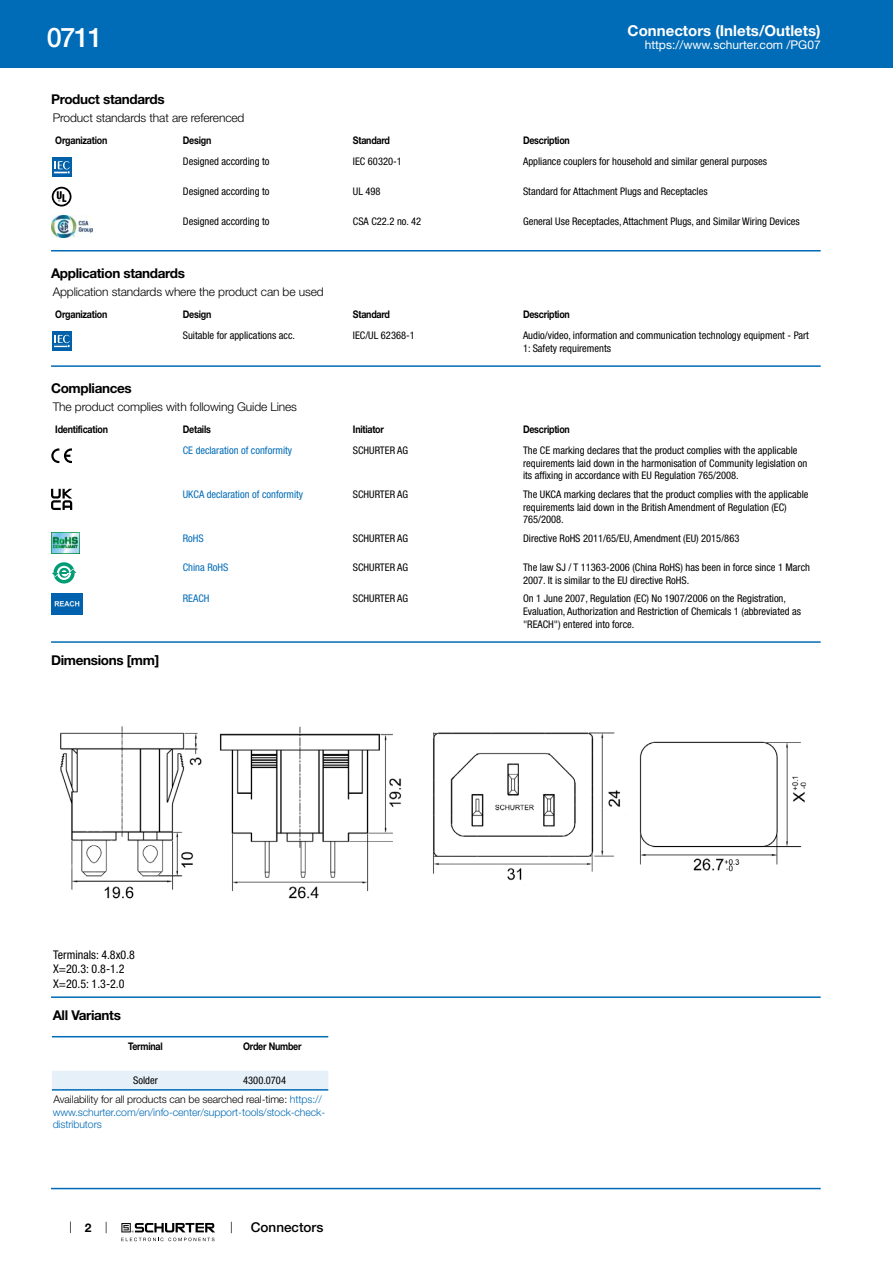
<style>
.page{position:relative;width:893px;height:1263px;background:#fff}
.page>*{position:absolute;margin:0;border:0;box-sizing:border-box;transform-origin:0 0}
.t1{font:500 27px "Helvetica Neue LT";color:#fff}
.t2{font:700 15px "Helvetica Neue LT";color:#fff}
.t3{font:700 13.5px "Helvetica Neue LT";letter-spacing:-.025em;color:#000}
.t4{font:500 13.5px "Helvetica Neue LT";color:#000}
.t5{font:300 12px "Helvetica Neue LT";letter-spacing:-.01em;color:#000}
.t6{font:condensed 12px/14.4px "Helvetica Neue LT";color:#000}
.t7{font:12px "Helvetica Neue LT";color:#fff}
.t8{font:700 12px "Helvetica Neue LT";color:#000}
.t9{font:condensed 10.5px/12.6px "Helvetica Neue LT";color:#000}
.t10{font:700 10.5px "Helvetica Neue LT";letter-spacing:-.025em;color:#000;scale:.85 1}
.t11{font:condensed 10.5px "Helvetica Neue LT";color:#006bb6}
.t12{font:300 10.5px/12.6px "Helvetica Neue LT";letter-spacing:-.01em;color:#006bb6}
.t13{font:300 10.5px/19px "Helvetica Neue LT";letter-spacing:-.01em;color:#000}
.s1{font-weight:400;font-stretch:condensed}
.s2{color:#006bb6}
</style>
<div class="page">
<svg style="left:70px;top:1221px;width:1px;height:12px"></svg>
<svg style="left:121px;top:1223px;width:94px;height:18px"></svg>
<div style="left:0;top:0;width:893px;height:68px;background:#006bb6"></div>
<svg style="left:52px;top:157px;width:20px;height:20px"></svg>
<div style="left:52px;top:157px;width:19px;height:19px;background:#0060a9"></div>
<svg style="left:54px;top:161px;width:16px;height:13px"></svg>
<svg style="left:51px;top:186px;width:21px;height:21px"></svg>
<svg style="left:52px;top:187px;width:19px;height:19px"></svg>
<img style="left:51px;top:216px;width:42px;height:21px">
<hr style="left:51px;top:250px;width:770px;height:1px;background:#006bb6">
<svg style="left:52px;top:331px;width:20px;height:20px"></svg>
<div style="left:52px;top:331px;width:19px;height:19px;background:#0060a9"></div>
<svg style="left:54px;top:335px;width:16px;height:13px"></svg>
<hr style="left:51px;top:365px;width:770px;height:2px;background:#006bb6">
<svg style="left:51px;top:448px;width:21px;height:15px"></svg>
<svg style="left:51px;top:489px;width:21px;height:21px"></svg>
<img style="left:51px;top:532px;width:29px;height:22px">
<svg style="left:53px;top:562px;width:22px;height:21px"></svg>
<svg style="left:57px;top:566px;width:14px;height:14px"></svg>
<svg style="left:52px;top:568px;width:25px;height:9px"></svg>
<img style="left:51px;top:593px;width:32px;height:22px">
<hr style="left:51px;top:641px;width:770px;height:2px;background:#006bb6">
<img style="left:60px;top:726px;width:747px;height:173px">
<hr style="left:51px;top:996px;width:770px;height:2px;background:#006bb6">
<svg style="left:52px;top:1037px;width:276px;height:54px"></svg>
<hr style="left:52px;top:1036px;width:187px;height:1px;background:#006bb6">
<hr style="left:239px;top:1036px;width:89px;height:1px;background:#006bb6">
<hr style="left:52px;top:1089px;width:187px;height:1px;background:#006bb6">
<hr style="left:239px;top:1089px;width:89px;height:1px;background:#006bb6">
<hr style="left:51px;top:1188px;width:770px;height:1px;background:#006bb6">
<h1 class="t1" style="left:47px;top:21px;width:57px">0711</h1>
<h2 class="t2" style="left:628px;top:21px;width:195px">Connectors (Inlets/Outlets)</h2>
<p class="t7" style="left:645px;top:38px;width:178px">https://www.schurter.com /PG07</p>
<p class="t3" style="left:51px;top:91px;width:115px">Product standards</p>
<p class="t5" style="left:53px;top:110px;width:193px">Product standards that are referenced</p>
<p class="t10" style="left:55px;top:134px;width:63px">Organization</p>
<p class="t10" style="left:183px;top:134px;width:35px">Design</p>
<p class="t10" style="left:353px;top:134px;width:45px">Standard</p>
<p class="t10" style="left:523px;top:134px;width:57px">Description</p>
<p class="t9" style="left:183px;top:155px;width:88px">Designed according to</p>
<p class="t9" style="left:353px;top:155px;width:50px">IEC 60320-1</p>
<p class="t9" style="left:523px;top:155px;width:245px">Appliance couplers for household and similar general purposes</p>
<p class="t9" style="left:183px;top:185px;width:88px">Designed according to</p>
<p class="t9" style="left:353px;top:185px;width:29px">UL 498</p>
<p class="t9" style="left:523px;top:185px;width:186px">Standard for Attachment Plugs and Receptacles</p>
<p class="t9" style="left:183px;top:215px;width:88px">Designed according to</p>
<p class="t9" style="left:353px;top:215px;width:70px">CSA C22.2 no. 42</p>
<p class="t9" style="left:523px;top:215px;width:278px">General Use Receptacles, Attachment Plugs, and Similar Wiring Devices</p>
<p class="t3" style="left:51px;top:264px;width:135px">Application standards</p>
<p class="t5" style="left:53px;top:284px;width:272px">Application standards where the product can be used</p>
<p class="t10" style="left:55px;top:307px;width:63px">Organization</p>
<p class="t10" style="left:183px;top:307px;width:35px">Design</p>
<p class="t10" style="left:353px;top:307px;width:45px">Standard</p>
<p class="t10" style="left:523px;top:307px;width:57px">Description</p>
<p class="t9" style="left:183px;top:329px;width:114px">Suitable for applications acc.</p>
<p class="t9" style="left:353px;top:329px;width:63px">IEC/UL 62368-1</p>
<p class="t9" style="left:523px;top:329px;width:287px">Audio/video, information and communication technology equipment - Part<br>1: Safety requirements</p>
<p class="t3" style="left:51px;top:380px;width:82px">Compliances</p>
<p class="t5" style="left:53px;top:399px;width:246px">The product complies with following Guide Lines</p>
<p class="t10" style="left:55px;top:423px;width:64px">Identification</p>
<p class="t10" style="left:183px;top:423px;width:35px">Details</p>
<p class="t10" style="left:353px;top:423px;width:38px">Initiator</p>
<p class="t10" style="left:523px;top:423px;width:57px">Description</p>
<p class="t11" style="left:183px;top:444px;width:111px">CE declaration of conformity</p>
<p class="t9" style="left:353px;top:444px;width:57px">SCHURTER AG</p>
<p class="t9" style="left:523px;top:444px;width:286px">The CE marking declares that the product complies with the applicable requirements laid down in the harmonisation of Community legislation on its affixing in accordance with EU Regulation 765/2008.</p>
<p class="t11" style="left:183px;top:488px;width:122px">UKCA declaration of conformity</p>
<p class="t9" style="left:353px;top:488px;width:57px">SCHURTER AG</p>
<p class="t9" style="left:523px;top:488px;width:287px">The UKCA marking declares that the product complies with the applicable requirements laid down in the British Amendment of Regulation (EC)<br>765/2008.</p>
<p class="t11" style="left:183px;top:532px;width:22px">RoHS</p>
<p class="t9" style="left:353px;top:531px;width:57px">SCHURTER AG</p>
<p class="t9" style="left:523px;top:531px;width:218px">Directive RoHS 2011/65/EU, Amendment (EU) 2015/863</p>
<p class="t11" style="left:183px;top:562px;width:47px">China RoHS</p>
<p class="t9" style="left:353px;top:561px;width:57px">SCHURTER AG</p>
<p class="t9" style="left:523px;top:561px;width:289px">The law SJ / T 11363-2006 (China RoHS) has been in force since 1 March<br>2007. It is similar to the EU directive RoHS.</p>
<p class="t11" style="left:183px;top:593px;width:28px">REACH</p>
<p class="t9" style="left:353px;top:592px;width:57px">SCHURTER AG</p>
<p class="t9" style="left:523px;top:592px;width:279px">On 1 June 2007, Regulation (EC) No 1907/2006 on the Registration,<br>Evaluation, Authorization and Restriction of Chemicals 1 (abbreviated as "REACH") entered into force.</p>
<p class="t3" style="left:51px;top:651px;width:110px">Dimensions [mm]</p>
<p class="t6" style="left:53px;top:947px;width:83px">Terminals: 4.8x0.8<br>X=20.3: 0.8-1.2<br>X=20.5: 1.3-2.0</p>
<p class="t3" style="left:53px;top:1006px;width:70px">All Variants</p>
<p class="t10" style="left:128px;top:1040px;width:42px">Terminal</p>
<p class="t10" style="left:243px;top:1040px;width:70px">Order Number</p>
<p class="t9" style="left:133px;top:1074px;width:26px">Solder</p>
<p class="t13" style="left:54px;top:1070px;width:270px;text-indent:190px"><span class="s1">4300.0704<br></span>Availability for all products can be searched real-time: <span class="s2">https://</span></p>
<p class="t12" style="left:53px;top:1105px;width:274px">www.schurter.com/en/info-center/support-tools/stock-check&shy;distributors</p>
<p class="t8" style="left:85px;top:1220px;width:8px">2</p>
<p class="t4" style="left:251px;top:1219px;width:74px">Connectors</p>
</div>
